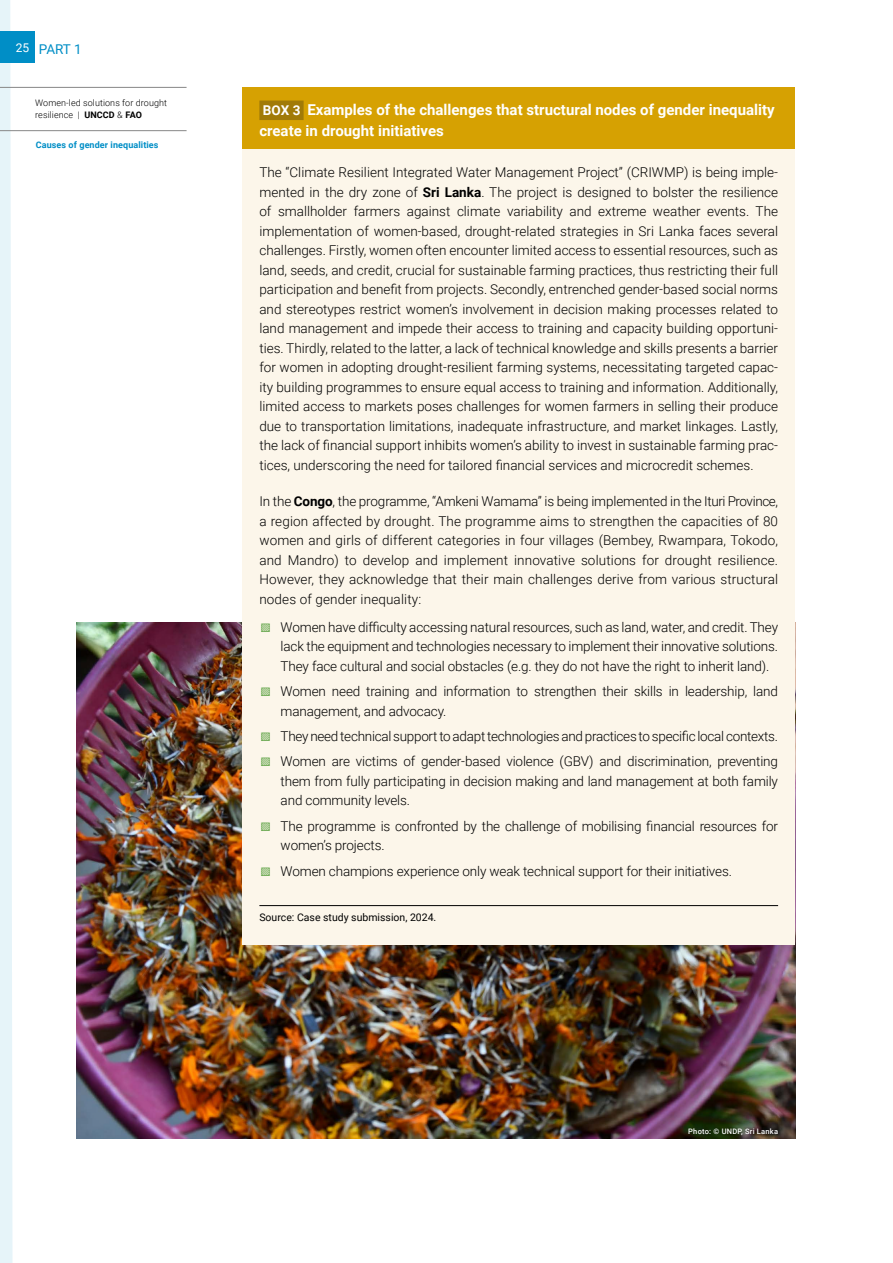
<style>
.page{position:relative;width:893px;height:1263px;background:#fff}
.page>*{position:absolute;margin:0;border:0;box-sizing:border-box;transform-origin:0 0}
.Box_title{font:700 15px/21px "Roboto";color:#fff}
.t1{font:300 13.5px/19.5px "Roboto";letter-spacing:-.01em;color:#000;text-align:justify}
.t2{font:13.5px "Roboto";color:#008ec6}
.Source{font:10.5px "Roboto";color:#000}
.t3{font:300 9px/12px "Roboto";letter-spacing:.01em;color:#000}
.t4{font:700 9px "Roboto";letter-spacing:.01em;color:#008ec6}
.Photocredit{font:500 7.5px "Roboto";letter-spacing:.03em;color:#fff}
.s1{font-size:12px;color:#fff}
.s2{font-weight:700}
.s3{font-size:13.5px}
.s4{color:#4e9a34}
</style>
<div class="page">
<svg style="left:0;top:0;width:13px;height:1263px"></svg>
<div style="left:0;top:31px;width:35px;height:32px;background:#008ec6"></div>
<hr style="left:0;top:87px;width:187px;height:1px;background:#878787">
<hr style="left:0;top:130px;width:187px;height:1px;background:#878787">
<img style="left:77px;top:623px;width:718px;height:516px">
<div style="left:242px;top:87px;width:553px;height:857px;background:#fcf6ea"></div>
<div style="left:242px;top:87px;width:553px;height:62px;background:#d6a102"></div>
<div style="left:259px;top:101px;width:45px;height:19px;background:#a17a08"></div>
<hr style="left:259px;top:905px;width:519px;height:1px;background:#000">
<div style="left:684px;top:1124px;width:98px;height:15px;background:#000;opacity:.8"></div>
<p class="t2" style="left:16px;top:39px;width:67px"><span class="s1">25</span> PART 1</p>
<p class="t3" style="left:35px;top:97px;width:133px">Women-led solutions for drought resilience | <span class="s2">UNCCD</span> &amp; <span class="s2">FAO</span></p>
<p class="Box_title" style="left:259px;top:99px;width:517px"><span class="s3">BOX 3</span> Examples of the challenges that structural nodes of gender inequality create in drought initiatives</p>
<p class="t1" style="left:259px;top:162px;width:520px">The “Climate Resilient Integrated Water Management Project” (CRIWMP) is being imple&shy;mented in the dry zone of <span class="s2">Sri Lanka</span>. The project is designed to bolster the resilience of smallholder farmers against climate variability and extreme weather events. The implementation of women-based, drought-related strategies in Sri Lanka faces several challenges. Firstly, women often encounter limited access to essential resources, such as land, seeds, and credit, crucial for sustainable farming practices, thus restricting their full participation and benefit from projects. Secondly, entrenched gender-based social norms and stereotypes restrict women’s involvement in decision making processes related to land management and impede their access to training and capacity building opportuni&shy;ties. Thirdly, related to the latter, a lack of technical knowledge and skills presents a barrier for women in adopting drought-resilient farming systems, necessitating targeted capac&shy;ity building programmes to ensure equal access to training and information. Additionally, limited access to markets poses challenges for women farmers in selling their produce due to transportation limitations, inadequate infrastructure, and market linkages. Lastly, the lack of financial support inhibits women’s ability to invest in sustainable farming prac&shy;tices, underscoring the need for tailored financial services and microcredit schemes.</p>
<p class="t1" style="left:259px;top:491px;width:520px">In the <span class="s2">Congo</span>, the programme, “Amkeni Wamama” is being implemented in the Ituri Province, a region affected by drought. The programme aims to strengthen the capacities of 80 women and girls of different categories in four villages (Bembey, Rwampara, Tokodo, and Mandro) to develop and implement innovative solutions for drought resilience.<br>However, they acknowledge that their main challenges derive from various structural nodes of gender inequality:</p>
<p class="t1" style="left:281px;top:616px;width:499px;text-indent:-21px"><span class="s4">▨</span> Women have difficulty accessing natural resources, such as land, water, and credit. They lack the equipment and technologies necessary to implement their innovative solutions.<br>They face cultural and social obstacles (e.g. they do not have the right to inherit land).</p>
<p class="t1" style="left:281px;top:681px;width:499px;text-indent:-21px"><span class="s4">▨</span> Women need training and information to strengthen their skills in leadership, land management, and advocacy.</p>
<p class="t1" style="left:259px;top:726px;width:520px"><span class="s4">▨</span> They need technical support to adapt technologies and practices to specific local contexts.</p>
<p class="t1" style="left:281px;top:751px;width:499px;text-indent:-21px"><span class="s4">▨</span> Women are victims of gender-based violence (GBV) and discrimination, preventing them from fully participating in decision making and land management at both family and community levels.</p>
<p class="t1" style="left:281px;top:816px;width:499px;text-indent:-21px"><span class="s4">▨</span> The programme is confronted by the challenge of mobilising financial resources for women’s projects.</p>
<p class="t1" style="left:259px;top:861px;width:474px"><span class="s4">▨</span> Women champions experience only weak technical support for their initiatives.</p>
<p class="Source" style="left:259px;top:909px;width:178px">Source: Case study submission, 2024.</p>
<p class="t4" style="left:36px;top:139px;width:124px">Causes of gender inequalities</p>
<p class="Photocredit" style="left:688px;top:1126px;width:91px">Photo: © UNDP, Sri Lanka</p>
</div>
